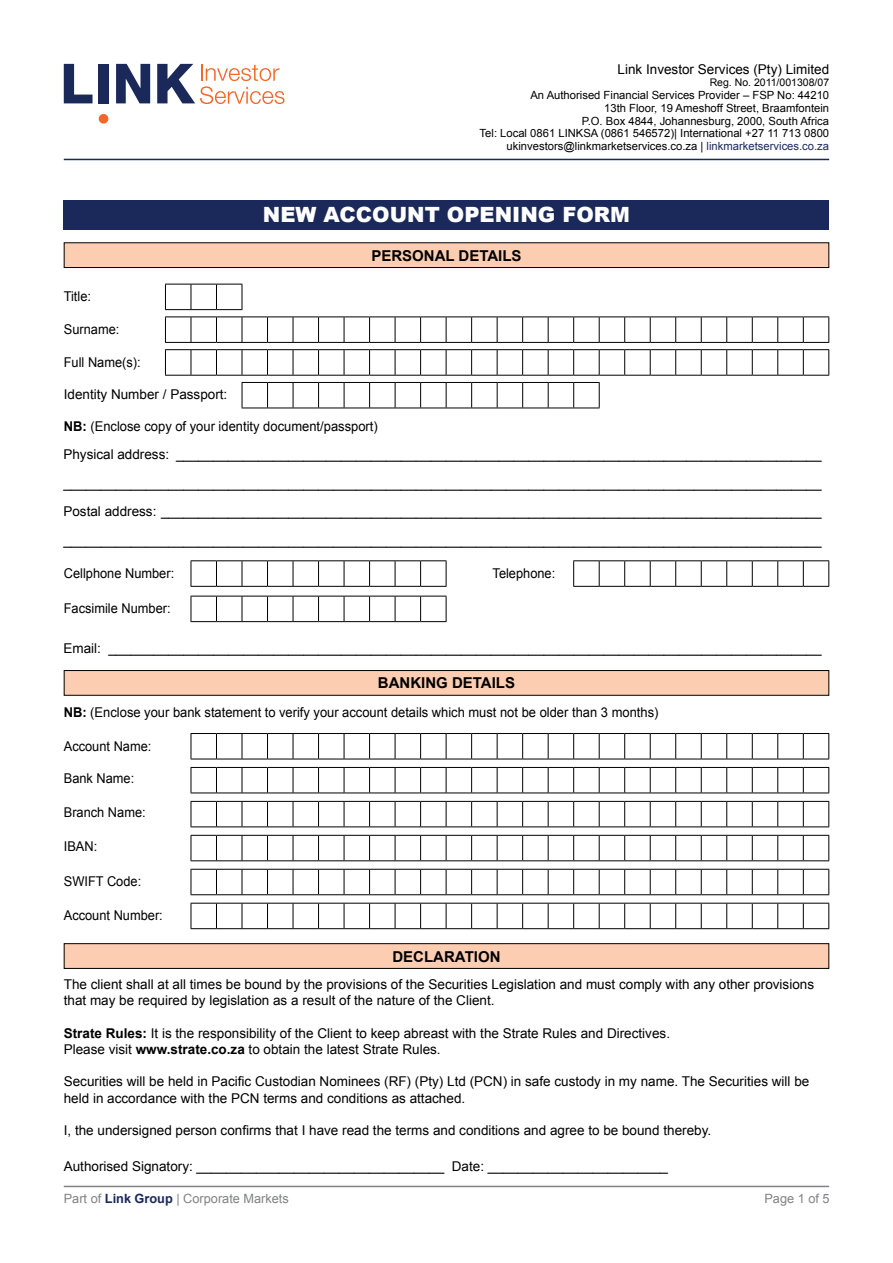
<style>
.page{position:relative;width:893px;height:1263px;background:#fff}
.page>*{position:absolute;margin:0;border:0;box-sizing:border-box;transform-origin:0 0}
.t1{font:900 21px "Arial";color:#fff}
.t2{font:700 15px "Arial";color:#000}
.t3{font:13.5px/28.5px "Arial";color:#000}
.t4{font:13.5px "Arial";color:#000;scale:.96 1}
.t5{font:13.5px "Arial";color:#000;scale:.95 1}
.t6{font:12.75px "Arial";color:#808285}
.t7{font:11.25px/12.8px "Arial";color:#000;text-align:right}
.t8{font:10.5px "Arial";color:#000}
.s1{color:#1b295a}
.s2{font-weight:700}
.s3{font-weight:700;color:#1b295a}
</style>
<div class="page">
<hr style="left:64px;top:1186px;width:765px;height:1px;background:#808285">
<div style="left:64px;top:243px;width:765px;height:24px;background:#fccdb1"></div>
<div style="left:64px;top:242px;width:765px;height:26px;border:1px solid #000"></div>
<div style="left:64px;top:670px;width:765px;height:25px;background:#fccdb1"></div>
<div style="left:64px;top:670px;width:765px;height:26px;border:1px solid #000"></div>
<svg style="left:165px;top:284px;width:78px;height:26px"></svg>
<svg style="left:165px;top:316px;width:664px;height:27px"></svg>
<svg style="left:165px;top:349px;width:664px;height:27px"></svg>
<svg style="left:191px;top:560px;width:256px;height:27px"></svg>
<svg style="left:191px;top:596px;width:256px;height:26px"></svg>
<svg style="left:573px;top:560px;width:256px;height:27px"></svg>
<svg style="left:242px;top:382px;width:358px;height:27px"></svg>
<svg style="left:191px;top:733px;width:638px;height:27px"></svg>
<svg style="left:191px;top:767px;width:638px;height:26px"></svg>
<svg style="left:191px;top:801px;width:638px;height:26px"></svg>
<svg style="left:191px;top:869px;width:638px;height:26px"></svg>
<svg style="left:191px;top:903px;width:638px;height:26px"></svg>
<div style="left:64px;top:944px;width:765px;height:24px;background:#fccdb1"></div>
<div style="left:64px;top:943px;width:765px;height:26px;border:1px solid #000"></div>
<div style="left:64px;top:200px;width:765px;height:30px;background:#1b295a"></div>
<svg style="left:191px;top:835px;width:638px;height:26px"></svg>
<svg style="left:64px;top:64px;width:29px;height:39px"></svg>
<div style="left:99px;top:64px;width:10px;height:39px;background:#1b295a"></div>
<svg style="left:116px;top:64px;width:34px;height:39px"></svg>
<div style="left:99px;top:114px;width:9px;height:10px;background:#f26829;border-radius:50%"></div>
<svg style="left:157px;top:64px;width:128px;height:40px"></svg>
<hr style="left:64px;top:159px;width:765px;height:1px;background:#1b295a">
<p class="t3" style="left:618px;top:55px;width:213px">Link Investor Services (Pty) Limited</p>
<p class="t8" style="left:710px;top:76px;width:121px">Reg. No. 2011/001308/07</p>
<p class="t7" style="left:480px;top:89px;width:351px">An Authorised Financial Services Provider – FSP No: 44210<br>13th Floor, 19 Ameshoff Street, Braamfontein<br>P.O. Box 4844, Johannesburg, 2000, South Africa<br>Tel: Local 0861 LINKSA (0861 546572)| International +27 11 713 0800 ukinvestors@linkmarketservices.co.za | <span class="s1">linkmarketservices.co.za</span></p>
<h1 class="t1" style="left:263px;top:199px;width:369px">NEW ACCOUNT OPENING FORM</h1>
<p class="t5" style="left:64px;top:288px;width:30px">Title:</p>
<p class="t5" style="left:64px;top:320px;width:60px">Surname:</p>
<p class="t5" style="left:64px;top:353px;width:83px">Full Name(s):</p>
<p class="t2" style="left:371px;top:245px;width:152px">PERSONAL DETAILS</p>
<p class="t3" style="left:64px;top:381px;width:165px">Identity Number / Passport:</p>
<p class="t4" style="left:64px;top:417px;width:329px"><span class="s2">NB:</span> (Enclose copy of your identity document/passport)</p>
<p class="t3" style="left:63px;top:440px;width:760px;text-align:justify">Physical address: ______________________________________________________________________________________ _____________________________________________________________________________________________________ Postal address: ________________________________________________________________________________________ _____________________________________________________________________________________________________</p>
<p class="t5" style="left:64px;top:564px;width:118px">Cellphone Number:</p>
<p class="t5" style="left:64px;top:599px;width:114px">Facsimile Number:</p>
<p class="t5" style="left:493px;top:564px;width:68px">Telephone:</p>
<p class="t3" style="left:63px;top:634px;width:760px">Email: _______________________________________________________________________________________________</p>
<p class="t2" style="left:378px;top:673px;width:139px">BANKING DETAILS</p>
<p class="t4" style="left:64px;top:703px;width:621px"><span class="s2">NB:</span> (Enclose your bank statement to verify your account details which must not be older than 3 months)</p>
<p class="t5" style="left:64px;top:737px;width:94px">Account Name:</p>
<p class="t5" style="left:64px;top:770px;width:76px">Bank Name:</p>
<p class="t5" style="left:64px;top:804px;width:88px">Branch Name:</p>
<p class="t5" style="left:64px;top:838px;width:37px">IBAN:</p>
<p class="t5" style="left:64px;top:872px;width:83px">SWIFT Code:</p>
<p class="t5" style="left:64px;top:907px;width:106px">Account Number:</p>
<p class="t2" style="left:392px;top:946px;width:110px">DECLARATION</p>
<p class="t3" style="left:64px;top:976px;width:752px;line-height:16.2px">The client shall at all times be bound by the provisions of the Securities Legislation and must comply with any other provisions that may be required by legislation as a result of the nature of the Client.</p>
<p class="t3" style="left:64px;top:1025px;width:608px;line-height:16.2px"><span class="s2">Strate Rules:</span> It is the responsibility of the Client to keep abreast with the Strate Rules and Directives.<br>Please visit <span class="s2">www.strate.co.za</span> to obtain the latest Strate Rules.</p>
<p class="t3" style="left:64px;top:1074px;width:747px;line-height:16.2px">Securities will be held in Pacific Custodian Nominees (RF) (Pty) Ltd (PCN) in safe custody in my name. The Securities will be held in accordance with the PCN terms and conditions as attached.</p>
<p class="t3" style="left:64px;top:1116px;width:649px">I, the undersigned person confirms that I have read the terms and conditions and agree to be bound thereby.</p>
<p class="t3" style="left:64px;top:1152px;width:606px">Authorised Signatory: _________________________________ Date: ________________________</p>
<p class="t6" style="left:64px;top:1190px;width:227px">Part of <span class="s3">Link Group</span> | Corporate Markets</p>
<p class="t6" style="left:764px;top:1190px;width:67px">Page 1 of 5</p>
</div>
